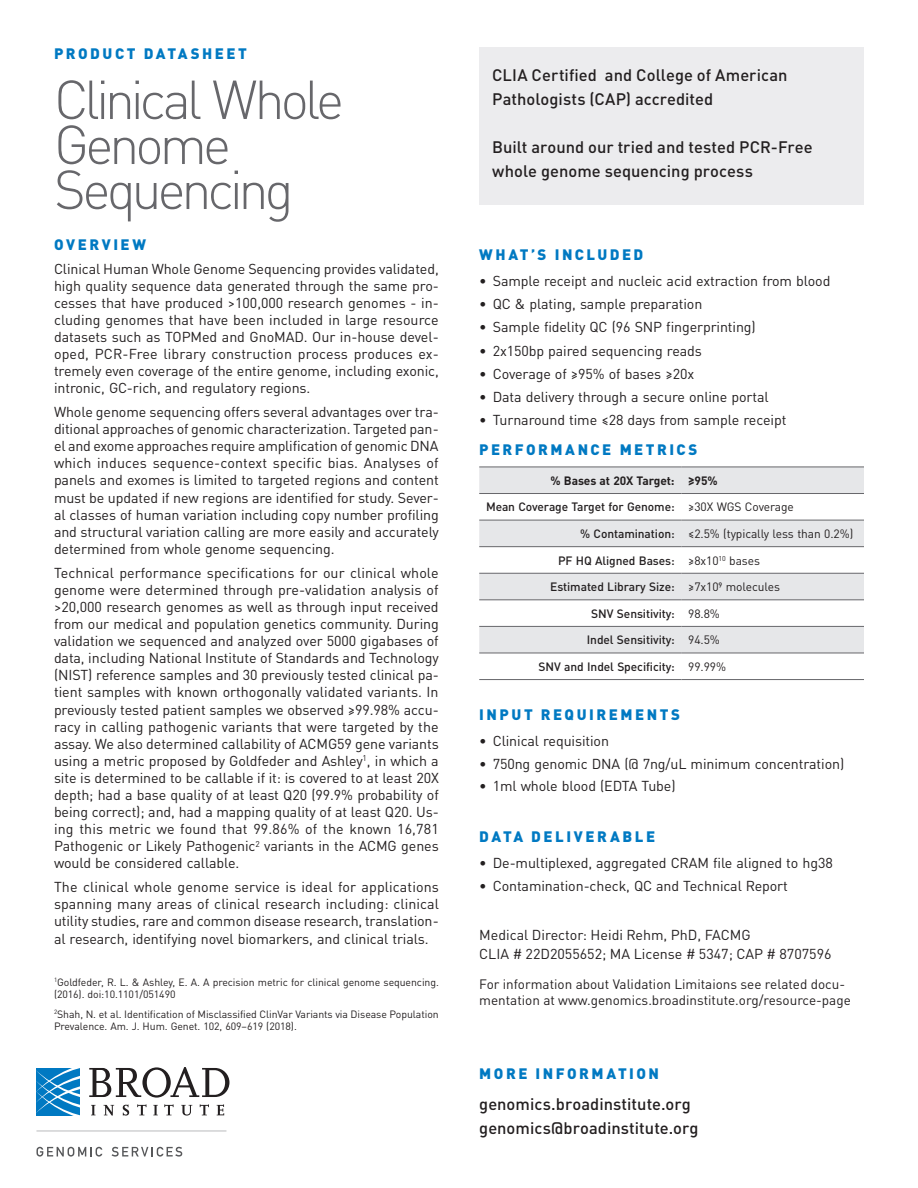
<style>
.page{position:relative;width:918px;height:1188px;background:#fff}
.page>*{position:absolute;margin:0;border:0;box-sizing:border-box;transform-origin:0 0}
.t1{font:300 54px/45px "DINOT";letter-spacing:-.08em;color:#67676b}
.Subhead_2{font:500 16.5px/24px "DINOT";color:#231f20}
.SUBHEAD-CAPS{font:900 15px "DINOT";letter-spacing:.165em;color:#0079c2}
.Body_text{font:900 15px "DINOT";letter-spacing:.16em;color:#0079c2}
.Body_text-2{font:14.25px/17.1px "DINOT";letter-spacing:-.005em;color:#231f20;text-align:justify}
.t2{font:13.5px/16.2px "DINOT";color:#231f20}
.Table_text{font:500 12px "DINOT";letter-spacing:-.005em;color:#231f20}
.Table_text-2{font:12px "DINOT";letter-spacing:-.005em;color:#231f20}
.Table_text-3{font:700 12px "DINOT";letter-spacing:-.005em;color:#231f20}
.Body_text-3{font:10.5px/12.6px "DINOT";letter-spacing:-.005em;color:#231f20}
</style>
<div class="page">
<svg style="left:36px;top:1147px;width:66px;height:10px"></svg>
<svg style="left:112px;top:1147px;width:70px;height:10px"></svg>
<svg style="left:91px;top:1105px;width:5px;height:10px"></svg>
<svg style="left:104px;top:1105px;width:10px;height:11px"></svg>
<svg style="left:123px;top:1105px;width:6px;height:11px"></svg>
<svg style="left:137px;top:1104px;width:10px;height:11px"></svg>
<svg style="left:153px;top:1105px;width:5px;height:10px"></svg>
<svg style="left:164px;top:1104px;width:10px;height:11px"></svg>
<svg style="left:181px;top:1105px;width:11px;height:11px"></svg>
<svg style="left:200px;top:1104px;width:9px;height:11px"></svg>
<svg style="left:217px;top:1104px;width:7px;height:11px"></svg>
<svg style="left:89px;top:1067px;width:140px;height:31px"></svg>
<svg style="left:36px;top:1068px;width:44px;height:47px;background:#3192cd"></svg>
<hr style="left:36px;top:1130px;width:190px;height:2px;background:#c1c2c4">
<div style="left:479px;top:47px;width:385px;height:158px;background:#ececee"></div>
<svg style="left:479px;top:468px;width:385px;height:185px;fill:#e6e7e9"></svg>
<hr style="left:479px;top:467px;width:202px;height:1px;background:#67676b">
<hr style="left:681px;top:467px;width:183px;height:1px;background:#67676b">
<hr style="left:479px;top:493px;width:202px;height:1px;background:#67676b">
<hr style="left:681px;top:493px;width:183px;height:1px;background:#67676b">
<hr style="left:479px;top:520px;width:202px;height:1px;background:#67676b">
<hr style="left:681px;top:520px;width:183px;height:1px;background:#67676b">
<hr style="left:479px;top:546px;width:202px;height:1px;background:#67676b">
<hr style="left:681px;top:546px;width:183px;height:1px;background:#67676b">
<hr style="left:479px;top:573px;width:202px;height:1px;background:#67676b">
<hr style="left:681px;top:573px;width:183px;height:1px;background:#67676b">
<hr style="left:479px;top:599px;width:202px;height:1px;background:#67676b">
<hr style="left:681px;top:599px;width:183px;height:1px;background:#67676b">
<hr style="left:479px;top:626px;width:202px;height:1px;background:#67676b">
<hr style="left:681px;top:626px;width:183px;height:1px;background:#67676b">
<hr style="left:479px;top:653px;width:202px;height:1px;background:#67676b">
<hr style="left:681px;top:653px;width:183px;height:1px;background:#67676b">
<hr style="left:479px;top:679px;width:202px;height:1px;background:#67676b">
<hr style="left:681px;top:679px;width:183px;height:1px;background:#67676b">
<p class="SUBHEAD-CAPS" style="left:54px;top:43px;width:194px">PRODUCT DATASHEET</p>
<p class="t1" style="left:54px;top:77px;width:292px">Clinical Whole<br>Genome<br>Sequencing</p>
<p class="SUBHEAD-CAPS" style="left:54px;top:234px;width:94px">OVERVIEW</p>
<p class="Body_text-2" style="left:54px;top:260px;width:386px">Clinical Human Whole Genome Sequencing provides validated, high quality sequence data generated through the same pro&shy;cesses that have produced &gt;100,000 research genomes - in&shy;cluding genomes that have been included in large resource datasets such as TOPMed and GnoMAD. Our in-house devel&shy;oped, PCR-Free library construction process produces ex&shy;tremely even coverage of the entire genome, including exonic, intronic, GC-rich, and regulatory regions.</p>
<p class="Body_text-2" style="left:54px;top:403px;width:386px">Whole genome sequencing offers several advantages over tra&shy;ditional approaches of genomic characterization. Targeted pan&shy;el and exome approaches require amplification of genomic DNA which induces sequence-context specific bias. Analyses of panels and exomes is limited to targeted regions and content must be updated if new regions are identified for study. Sever&shy;al classes of human variation including copy number profiling and structural variation calling are more easily and accurately determined from whole genome sequencing.</p>
<p class="Body_text-2" style="left:54px;top:564px;width:386px">Technical performance specifications for our clinical whole genome were determined through pre-validation analysis of &gt;20,000 research genomes as well as through input received from our medical and population genetics community. During validation we sequenced and analyzed over 5000 gigabases of data, including National Institute of Standards and Technology (NIST) reference samples and 30 previously tested clinical pa&shy;tient samples with known orthogonally validated variants. In previously tested patient samples we observed ≥99.98% accu&shy;racy in calling pathogenic variants that were targeted by the assay. We also determined callability of ACMG59 gene variants using a metric proposed by Goldfeder and Ashley<sup>1</sup>, in which a site is determined to be callable if it: is covered to at least 20X depth; had a base quality of at least Q20 (99.9% probability of being correct); and, had a mapping quality of at least Q20. Us&shy;ing this metric we found that 99.86% of the known 16,781<br>Pathogenic or Likely Pathogenic<sup>2</sup> variants in the ACMG genes would be considered callable.</p>
<p class="Body_text-2" style="left:54px;top:878px;width:386px">The clinical whole genome service is ideal for applications spanning many areas of clinical research including: clinical utility studies, rare and common disease research, translation&shy;al research, identifying novel biomarkers, and clinical trials.</p>
<p class="Body_text-3" style="left:54px;top:976px;width:386px"><sup>1</sup>Goldfeder, R. L. &amp; Ashley, E. A. A precision metric for clinical genome sequencing. (2016). doi:10.1101/051490</p>
<p class="Body_text-3" style="left:54px;top:1008px;width:386px"><sup>2</sup>Shah, N. et al. Identification of Misclassified ClinVar Variants via Disease Population<br>Prevalence. Am. J. Hum. Genet. 102, 609–619 (2018).</p>
<p class="Subhead_2" style="left:492px;top:63px;width:297px">CLIA Certified and College of American<br>Pathologists (CAP) accredited</p>
<p class="Subhead_2" style="left:492px;top:135px;width:322px">Built around our tried and tested PCR-Free whole genome sequencing process</p>
<p class="Body_text" style="left:479px;top:244px;width:166px">WHAT’S INCLUDED</p>
<p class="Body_text-2" style="left:479px;top:272px;width:353px">• Sample receipt and nucleic acid extraction from blood</p>
<p class="Body_text-2" style="left:479px;top:296px;width:225px">• QC &amp; plating, sample preparation</p>
<p class="Body_text-2" style="left:479px;top:319px;width:278px">• Sample fidelity QC (96 SNP fingerprinting)</p>
<p class="Body_text-2" style="left:479px;top:342px;width:224px">• 2x150bp paired sequencing reads</p>
<p class="Body_text-2" style="left:479px;top:365px;width:216px">• Coverage of ≥95% of bases ≥20x</p>
<p class="Body_text-2" style="left:479px;top:388px;width:291px">• Data delivery through a secure online portal</p>
<p class="Body_text-2" style="left:479px;top:411px;width:309px">• Turnaround time ≤28 days from sample receipt</p>
<p class="Body_text" style="left:479px;top:440px;width:220px">PERFORMANCE METRICS</p>
<p class="Table_text-3" style="left:551px;top:473px;width:126px">% Bases at 20X Target:</p>
<p class="Table_text-3" style="left:688px;top:473px;width:31px">≥95%</p>
<p class="Table_text" style="left:486px;top:499px;width:190px">Mean Coverage Target for Genome:</p>
<p class="Table_text-2" style="left:688px;top:500px;width:107px">≥30X WGS Coverage</p>
<p class="Table_text" style="left:580px;top:526px;width:96px">% Contamination:</p>
<p class="Table_text-2" style="left:688px;top:526px;width:167px">≤2.5% (typically less than 0.2%)</p>
<p class="Table_text" style="left:558px;top:553px;width:118px">PF HQ Aligned Bases:</p>
<p class="Table_text-2" style="left:688px;top:553px;width:73px">≥8x10<sup>10</sup> bases</p>
<p class="Table_text" style="left:550px;top:579px;width:126px">Estimated Library Size:</p>
<p class="Table_text-2" style="left:688px;top:579px;width:93px">≥7x109 molecules</p>
<p class="Table_text" style="left:591px;top:606px;width:85px">SNV Sensitivity:</p>
<p class="Table_text-2" style="left:688px;top:606px;width:33px">98.8%</p>
<p class="Table_text" style="left:587px;top:632px;width:89px">Indel Sensitivity:</p>
<p class="Table_text-2" style="left:688px;top:632px;width:33px">94.5%</p>
<p class="Table_text" style="left:539px;top:659px;width:138px">SNV and Indel Specificity:</p>
<p class="Table_text-2" style="left:688px;top:659px;width:39px">99.99%</p>
<p class="SUBHEAD-CAPS" style="left:479px;top:704px;width:202px">INPUT REQUIREMENTS</p>
<p class="Body_text-2" style="left:479px;top:732px;width:131px">• Clinical requisition</p>
<p class="Body_text-2" style="left:479px;top:755px;width:367px">• 750ng genomic DNA (@ 7ng/uL minimum concentration)</p>
<p class="Body_text-2" style="left:479px;top:778px;width:198px">• 1ml whole blood (EDTA Tube)</p>
<p class="SUBHEAD-CAPS" style="left:479px;top:826px;width:177px">DATA DELIVERABLE</p>
<p class="Body_text-2" style="left:479px;top:854px;width:355px">• De-multiplexed, aggregated CRAM file aligned to hg38</p>
<p class="Body_text-2" style="left:479px;top:877px;width:310px">• Contamination-check, QC and Technical Report</p>
<p class="Body_text-2" style="left:479px;top:926px;width:273px">Medical Director: Heidi Rehm, PhD, FACMG</p>
<p class="t2" style="left:479px;top:976px;width:373px">For information about Validation Limitaions see related docu&shy;mentation at www.genomics.broadinstitute.org/resource-page</p>
<p class="Body_text-2" style="left:479px;top:945px;width:354px">CLIA # 22D2055652; MA License # 5347; CAP # 8707596</p>
<p class="SUBHEAD-CAPS" style="left:479px;top:1064px;width:181px">MORE INFORMATION</p>
<p class="Subhead_2" style="left:479px;top:1092px;width:213px">genomics.broadinstitute.org</p>
<p class="Subhead_2" style="left:479px;top:1116px;width:221px">genomics@broadinstitute.org</p>
</div>
